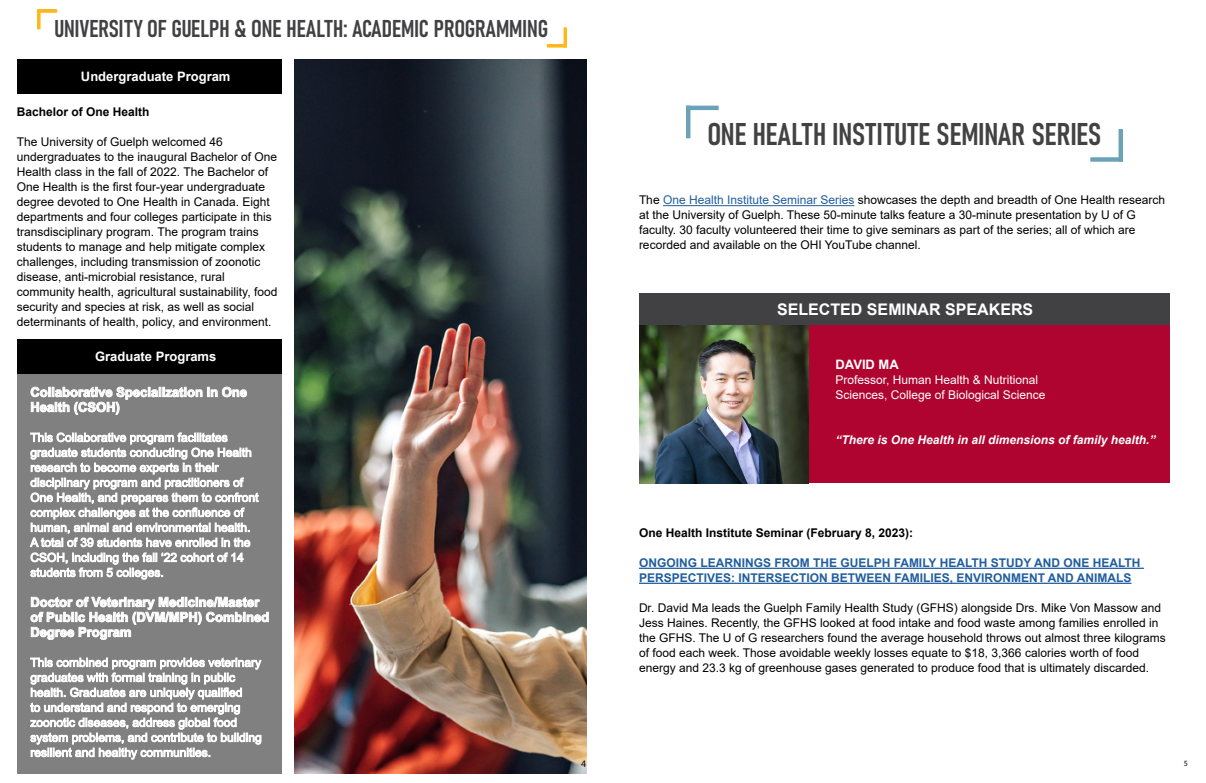
<style>
.page{position:relative;width:1206px;height:783px;background:#fff}
.page>*{position:absolute;margin:0;border:0;box-sizing:border-box;transform-origin:0 0}
.t1{font:31px "Bahnschrift";color:#424243}
.t2{font:24px "Bahnschrift";color:#414042}
.t3{font:700 16px "Arial";color:#fff}
.t4{font:700 13px/15px "Arial";color:#fff}
.t5{font:12px/15px "Arial";color:#000}
.t6{font:12px/15px "Arial";color:#fff}
.t7{font:12px/15px "Arial";color:#000101}
.t8{font:700 12px/15px "Arial";color:#215e9e}
.t9{font:700 12px "Arial";color:#000}
.t10{font:italic 700 12px "Arial";color:#fff}
.t11{font:9.9px "Myriad Pro";color:#000}
.t12{font:8px "Myriad Pro";color:#000}
.s1{color:#215e9e}
</style>
<div class="page">
<div style="left:17px;top:365px;width:264px;height:409px;background:#808080"></div>
<div style="left:564px;top:27px;width:3px;height:21px;border:3px solid #ffb71e"></div>
<svg style="left:563px;top:29px;width:3px;height:15px"></svg>
<div style="left:547px;top:44px;width:20px;height:4px;border:3px solid #ffb71e"></div>
<div style="left:37px;top:9px;width:4px;height:20px;border:3px solid #ffb71e"></div>
<svg style="left:39px;top:13px;width:2px;height:15px"></svg>
<div style="left:37px;top:9px;width:20px;height:4px;border:3px solid #ffb71e"></div>
<hr style="left:1119px;top:129px;width:4px;height:33px;background:#6aa2b8">
<svg style="left:1090px;top:157px;width:33px;height:5px"></svg>
<hr style="left:686px;top:106px;width:4px;height:32px;background:#6aa2b8">
<hr style="left:686px;top:106px;width:33px;height:4px;background:#6aa2b8">
<hr style="left:663px;top:205px;width:191px;height:1px;background:#215e9e">
<hr style="left:639px;top:568px;width:505px;height:1px;background:#215e9e">
<hr style="left:639px;top:583px;width:492px;height:1px;background:#215e9e">
<div style="left:17px;top:60px;width:264px;height:34px;background:#000"></div>
<div style="left:17px;top:340px;width:264px;height:34px;background:#000"></div>
<img style="left:295px;top:60px;width:291px;height:714px">
<div style="left:639px;top:325px;width:531px;height:158px;background:#af0430"></div>
<img style="left:639px;top:325px;width:170px;height:158px">
<div style="left:639px;top:293px;width:531px;height:32px;background:#414042"></div>
<h1 class="t2" style="left:54px;top:10px;width:495px">UNIVERSITY OF GUELPH &amp; ONE HEALTH: ACADEMIC PROGRAMMING</h1>
<p class="t4" style="left:81px;top:69px;width:151px">Undergraduate Program</p>
<p class="t9" style="left:17px;top:104px;width:134px">Bachelor of One Health</p>
<p class="t7" style="left:17px;top:134px;width:208px">The University of Guelph welcomed 46</p>
<h1 class="t1" style="left:707px;top:110px;width:396px">ONE HEALTH INSTITUTE SEMINAR SERIES</h1>
<p class="t7" style="left:17px;top:149px;width:262px">undergraduates to the inaugural Bachelor of One<br>Health class in the fall of 2022. The Bachelor of</p>
<p class="t7" style="left:17px;top:179px;width:254px">One Health is the first four-year undergraduate degree devoted to One Health in Canada. Eight</p>
<p class="t5" style="left:639px;top:193px;width:528px">The <span class="s1">One Health Institute Seminar Series</span> showcases the depth and breadth of One Health research</p>
<p class="t7" style="left:17px;top:209px;width:256px">departments and four colleges participate in this</p>
<p class="t5" style="left:639px;top:208px;width:498px">at the University of Guelph. These 50-minute talks feature a 30-minute presentation by U of G</p>
<p class="t7" style="left:17px;top:224px;width:243px">transdisciplinary program. The program trains</p>
<p class="t5" style="left:639px;top:223px;width:498px">faculty. 30 faculty volunteered their time to give seminars as part of the series; all of which are</p>
<p class="t7" style="left:17px;top:239px;width:250px">students to manage and help mitigate complex</p>
<p class="t5" style="left:639px;top:238px;width:283px">recorded and available on the OHI YouTube channel.</p>
<p class="t7" style="left:17px;top:254px;width:262px">challenges, including transmission of zoonotic disease, anti-microbial resistance, rural community health, agricultural sustainability, food security and species at risk, as well as social determinants of health, policy, and environment.</p>
<p class="t3" style="left:777px;top:298px;width:258px">SELECTED SEMINAR SPEAKERS</p>
<p class="t4" style="left:95px;top:349px;width:123px">Graduate Programs</p>
<h3 class="t4" style="left:30px;top:385px;width:218px">Collaborative Specialization in One<br>Health (CSOH)</h3>
<p class="t6" style="left:30px;top:430px;width:230px">This Collaborative program facilitates graduate students conducting One Health research to become experts in their disciplinary program and practitioners of One Health, and prepares them to confront</p>
<p class="t6" style="left:30px;top:505px;width:215px">complex challenges at the confluence of</p>
<p class="t6" style="left:30px;top:520px;width:222px">human, animal and environmental health.<br>A total of 39 students have enrolled in the</p>
<p class="t6" style="left:30px;top:550px;width:215px">CSOH, including the fall ‘22 cohort of 14</p>
<p class="t6" style="left:30px;top:565px;width:135px">students from 5 colleges.</p>
<h3 class="t4" style="left:30px;top:595px;width:240px">Doctor of Veterinary Medicine/Master of Public Health (DVM/MPH) Combined<br>Degree Program</h3>
<p class="t6" style="left:30px;top:655px;width:232px">This combined program provides veterinary graduates with formal training in public</p>
<p class="t6" style="left:30px;top:685px;width:214px">health. Graduates are uniquely qualified</p>
<p class="t6" style="left:30px;top:700px;width:233px">to understand and respond to emerging zoonotic diseases, address global food system problems, and contribute to building resilient and healthy communities.</p>
<p class="t11" style="left:581px;top:758px;width:7px">4</p>
<p class="t4" style="left:836px;top:358px;width:65px">DAVID MA</p>
<p class="t6" style="left:836px;top:373px;width:212px">Professor, Human Health &amp; Nutritional<br>Sciences, College of Biological Science</p>
<p class="t10" style="left:836px;top:432px;width:322px">“There is One Health in all dimensions of family health.”</p>
<p class="t9" style="left:639px;top:524px;width:276px">One Health Institute Seminar (February 8, 2023):</p>
<p class="t8" style="left:639px;top:555px;width:503px">ONGOING LEARNINGS FROM THE GUELPH FAMILY HEALTH STUDY AND ONE HEALTH<br>PERSPECTIVES: INTERSECTION BETWEEN FAMILIES, ENVIRONMENT AND ANIMALS</p>
<p class="t5" style="left:639px;top:600px;width:528px">Dr. David Ma leads the Guelph Family Health Study (GFHS) alongside Drs. Mike Von Massow and Jess Haines. Recently, the GFHS looked at food intake and food waste among families enrolled in the GFHS. The U of G researchers found the average household throws out almost three kilograms of food each week. Those avoidable weekly losses equate to $18, 3,366 calories worth of food</p>
<p class="t5" style="left:639px;top:660px;width:512px">energy and 23.3 kg of greenhouse gases generated to produce food that is ultimately discarded.</p>
<p class="t12" style="left:1184px;top:759px;width:6px">5</p>
</div>
